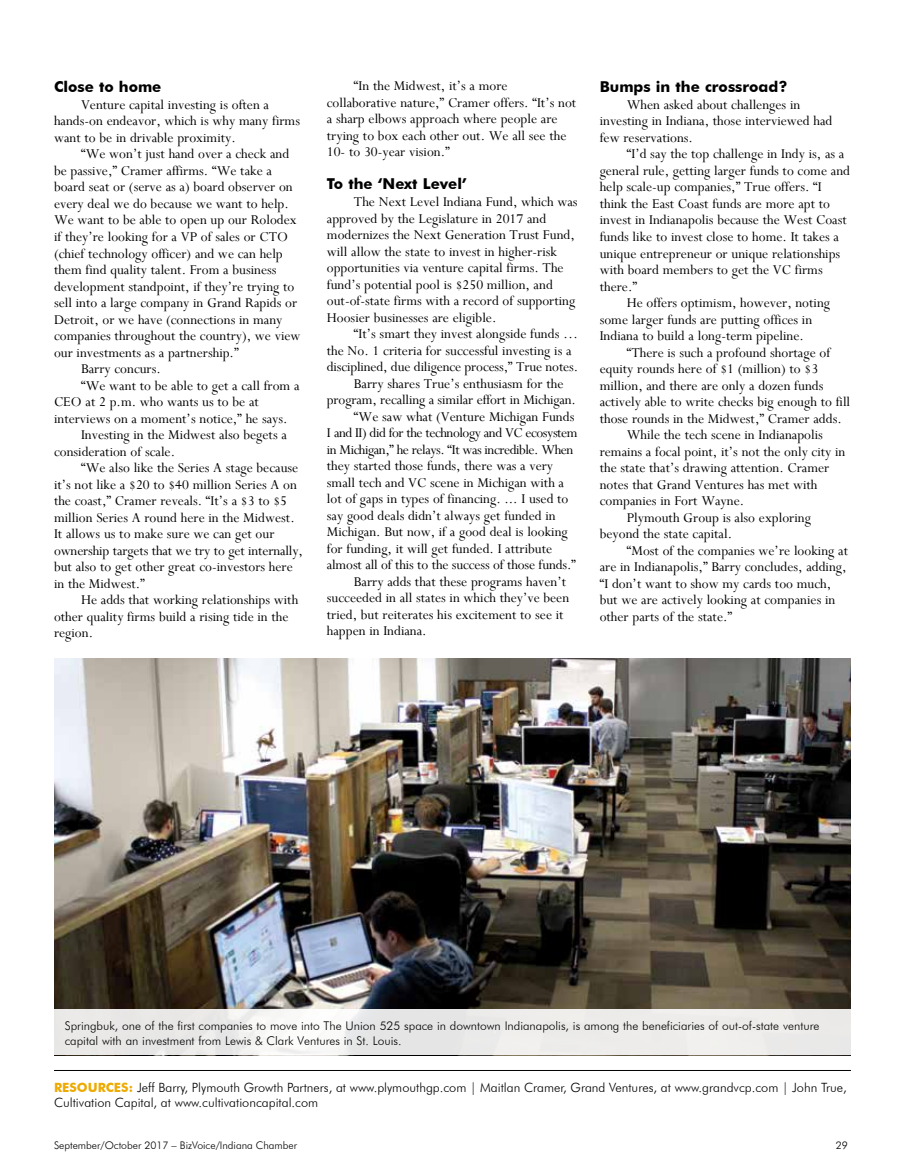
<style>
.page{position:relative;width:905px;height:1175px;background:#fff}
.page>*{position:absolute;margin:0;border:0;box-sizing:border-box;transform-origin:0 0}
.t1{font:15px/16.5px "Perpetua";color:#000}
.t2{font:15px "Perpetua";letter-spacing:-.03em;color:#000}
.t3{font:700 15px "Futura BT";color:#000}
.t4{font:300 12.75px/15px "Futura BT";color:#000}
.t5{font:300 12px/15px "Futura BT";color:#000}
.t6{font:300 10.5px "Futura BT";color:#000}
.s1{font-weight:700;color:#edaa00}
</style>
<div class="page">
<hr style="left:54px;top:1070px;width:796px;height:1px;background:#000">
<img style="left:54px;top:659px;width:796px;height:350px">
<svg style="left:54px;top:1009px;width:796px;height:46px;background:#ecebea"></svg>
<p class="t3" style="left:54px;top:78px;width:109px">Close to home</p>
<p class="t1" style="left:54px;top:96px;width:247px;text-indent:27px">Venture capital investing is often a hands-on endeavor, which is why many firms want to be in drivable proximity.</p>
<p class="t1" style="left:81px;top:146px;width:210px">“We won’t just hand over a check and</p>
<p class="t1" style="left:54px;top:162px;width:219px">be passive,” Cramer affirms. “We take a</p>
<p class="t1" style="left:54px;top:179px;width:240px">board seat or (serve as a) board observer on</p>
<p class="t1" style="left:54px;top:195px;width:236px">every deal we do because we want to help.</p>
<p class="t1" style="left:54px;top:212px;width:244px">We want to be able to open up our Rolodex</p>
<p class="t1" style="left:54px;top:228px;width:235px">if they’re looking for a VP of sales or CTO</p>
<p class="t1" style="left:54px;top:245px;width:230px">(chief technology officer) and we can help</p>
<p class="t1" style="left:54px;top:261px;width:224px">them find quality talent. From a business</p>
<p class="t1" style="left:54px;top:278px;width:242px">development standpoint, if they’re trying to</p>
<p class="t1" style="left:54px;top:294px;width:245px">sell into a large company in Grand Rapids or</p>
<p class="t1" style="left:54px;top:311px;width:230px">Detroit, or we have (connections in many</p>
<p class="t1" style="left:54px;top:327px;width:248px">companies throughout the country), we view</p>
<p class="t1" style="left:54px;top:344px;width:186px">our investments as a partnership.”</p>
<p class="t1" style="left:81px;top:360px;width:81px">Barry concurs.</p>
<p class="t1" style="left:81px;top:377px;width:220px">“We want to be able to get a call from a</p>
<p class="t1" style="left:54px;top:393px;width:206px">CEO at 2 p.m. who wants us to be at</p>
<p class="t1" style="left:54px;top:410px;width:235px">interviews on a moment’s notice,” he says.</p>
<p class="t1" style="left:81px;top:426px;width:207px">Investing in the Midwest also begets a</p>
<p class="t1" style="left:54px;top:443px;width:123px">consideration of scale.</p>
<p class="t1" style="left:81px;top:459px;width:219px">“We also like the Series A stage because</p>
<p class="t1" style="left:54px;top:476px;width:244px">it’s not like a $20 to $40 million Series A on</p>
<p class="t1" style="left:54px;top:492px;width:234px">the coast,” Cramer reveals. “It’s a $3 to $5</p>
<p class="t1" style="left:54px;top:509px;width:242px">million Series A round here in the Midwest.</p>
<p class="t1" style="left:54px;top:525px;width:222px">It allows us to make sure we can get our</p>
<p class="t1" style="left:54px;top:542px;width:250px">ownership targets that we try to get internally,</p>
<p class="t1" style="left:54px;top:558px;width:240px">but also to get other great co-investors here</p>
<p class="t1" style="left:54px;top:575px;width:92px">in the Midwest.”</p>
<p class="t1" style="left:81px;top:591px;width:219px">He adds that working relationships with</p>
<p class="t1" style="left:54px;top:608px;width:236px">other quality firms build a rising tide in the</p>
<p class="t1" style="left:54px;top:624px;width:41px">region.</p>
<p class="t1" style="left:327px;top:78px;width:251px;text-indent:27px">“In the Midwest, it’s a more collaborative nature,” Cramer offers. “It’s not a sharp elbows approach where people are trying to box each other out. We all see the 10- to 30-year vision.”</p>
<p class="t3" style="left:327px;top:175px;width:141px">To the ‘Next Level’</p>
<p class="t1" style="left:327px;top:193px;width:252px;text-indent:27px">The Next Level Indiana Fund, which was approved by the Legislature in 2017 and modernizes the Next Generation Trust Fund, will allow the state to invest in higher-risk opportunities via venture capital firms. The fund’s potential pool is $250 million, and out-of-state firms with a record of supporting Hoosier businesses are eligible.</p>
<p class="t1" style="left:354px;top:325px;width:226px">“It’s smart they invest alongside funds …</p>
<p class="t1" style="left:327px;top:342px;width:246px">the No. 1 criteria for successful investing is a</p>
<p class="t1" style="left:327px;top:358px;width:253px">disciplined, due diligence process,” True notes.</p>
<p class="t1" style="left:354px;top:375px;width:211px">Barry shares True’s enthusiasm for the</p>
<p class="t1" style="left:327px;top:391px;width:250px">program, recalling a similar effort in Michigan.</p>
<p class="t1" style="left:354px;top:408px;width:222px">“We saw what (Venture Michigan Funds</p>
<p class="t2" style="left:327px;top:423px;width:252px">I and II) did for the technology and VC ecosystem</p>
<p class="t2" style="left:327px;top:440px;width:248px">in Michigan,” he relays. “It was incredible. When</p>
<p class="t1" style="left:327px;top:457px;width:228px">they started those funds, there was a very</p>
<p class="t1" style="left:327px;top:474px;width:239px">small tech and VC scene in Michigan with a</p>
<p class="t1" style="left:327px;top:490px;width:243px">lot of gaps in types of financing. ... I used to</p>
<p class="t1" style="left:327px;top:507px;width:230px">say good deals didn’t always get funded in</p>
<p class="t1" style="left:327px;top:523px;width:242px">Michigan. But now, if a good deal is looking</p>
<p class="t1" style="left:327px;top:540px;width:227px">for funding, it will get funded. I attribute</p>
<p class="t1" style="left:327px;top:556px;width:250px">almost all of this to the success of those funds.”</p>
<p class="t1" style="left:354px;top:573px;width:214px">Barry adds that these programs haven’t</p>
<p class="t1" style="left:327px;top:589px;width:244px">succeeded in all states in which they’ve been</p>
<p class="t1" style="left:327px;top:606px;width:238px">tried, but reiterates his excitement to see it</p>
<p class="t1" style="left:327px;top:622px;width:101px">happen in Indiana.</p>
<p class="t3" style="left:599px;top:78px;width:189px">Bumps in the crossroad?</p>
<p class="t1" style="left:599px;top:96px;width:234px;text-indent:27px">When asked about challenges in investing in Indiana, those interviewed had few reservations.</p>
<p class="t1" style="left:599px;top:146px;width:252px;text-indent:27px">“I’d say the top challenge in Indy is, as a general rule, getting larger funds to come and help scale-up companies,” True offers. “I think the East Coast funds are more apt to invest in Indianapolis because the West Coast funds like to invest close to home. It takes a unique entrepreneur or unique relationships with board members to get the VC firms there.”</p>
<p class="t1" style="left:599px;top:294px;width:232px;text-indent:27px">He offers optimism, however, noting some larger funds are putting offices in<br>Indiana to build a long-term pipeline.</p>
<p class="t1" style="left:626px;top:344px;width:205px">“There is such a profound shortage of</p>
<p class="t1" style="left:599px;top:360px;width:220px">equity rounds here of $1 (million) to $3</p>
<p class="t1" style="left:599px;top:377px;width:225px">million, and there are only a dozen funds</p>
<p class="t1" style="left:599px;top:393px;width:252px">actively able to write checks big enough to fill</p>
<p class="t1" style="left:599px;top:410px;width:243px">those rounds in the Midwest,” Cramer adds.</p>
<p class="t1" style="left:626px;top:426px;width:198px">While the tech scene in Indianapolis</p>
<p class="t1" style="left:599px;top:443px;width:247px">remains a focal point, it’s not the only city in</p>
<p class="t1" style="left:599px;top:459px;width:231px">the state that’s drawing attention. Cramer</p>
<p class="t1" style="left:599px;top:476px;width:219px">notes that Grand Ventures has met with</p>
<p class="t1" style="left:599px;top:492px;width:146px">companies in Fort Wayne.</p>
<p class="t1" style="left:626px;top:509px;width:186px">Plymouth Group is also exploring</p>
<p class="t1" style="left:599px;top:525px;width:134px">beyond the state capital.</p>
<p class="t1" style="left:626px;top:542px;width:223px">“Most of the companies we’re looking at</p>
<p class="t1" style="left:599px;top:558px;width:248px">are in Indianapolis,” Barry concludes, adding,</p>
<p class="t1" style="left:599px;top:575px;width:233px">“I don’t want to show my cards too much,</p>
<p class="t1" style="left:599px;top:591px;width:237px">but we are actively looking at companies in</p>
<p class="t1" style="left:599px;top:608px;width:134px">other parts of the state.”</p>
<p class="t5" style="left:65px;top:1017px;width:756px">Springbuk, one of the first companies to move into The Union 525 space in downtown Indianapolis, is among the beneficiaries of out-of-state venture capital with an investment from Lewis &amp; Clark Ventures in St. Louis.</p>
<p class="t4" style="left:54px;top:1080px;width:794px"><span class="s1">RESOURCES:</span> Jeff Barry, Plymouth Growth Partners, at www.plymouthgp.com | Maitlan Cramer, Grand Ventures, at www.grandvcp.com | John True,<br>Cultivation Capital, at www.cultivationcapital.com</p>
<p class="t6" style="left:54px;top:1139px;width:244px">September/October 2017 – BizVoice/Indiana Chamber</p>
<p class="t6" style="left:835px;top:1139px;width:14px">29</p>
</div>
